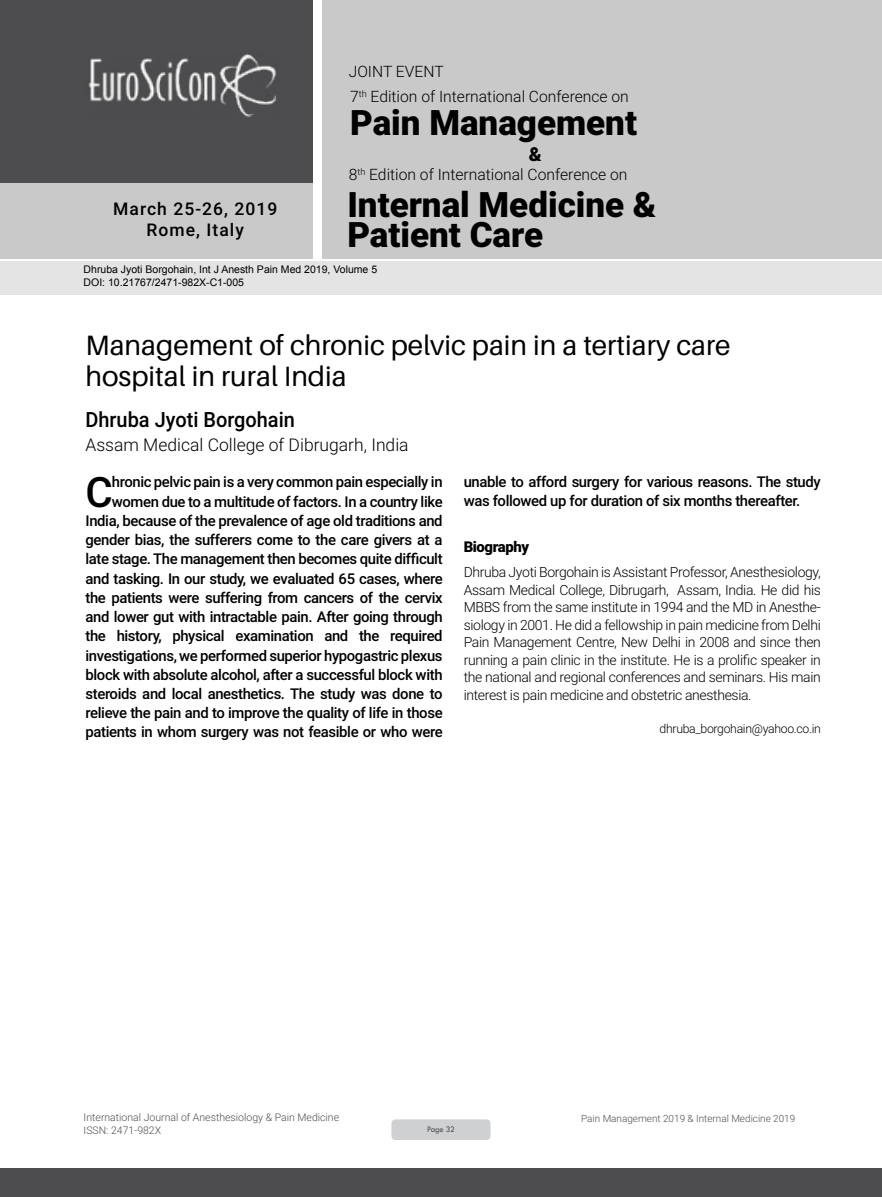
<style>
.page{position:relative;width:882px;height:1197px;background:#fff}
.page>*{position:absolute;margin:0;border:0;box-sizing:border-box;transform-origin:0 0}
.t1{font:500 42px "Roboto";color:#000}
.t2{font:900 35px/30.1px "Roboto";color:#000}
.t3{font:28px/30.8px "Aileron";color:#000}
.t4{font:500 21px "Roboto";color:#000;scale:.95 1}
.t5{font:900 19.25px "Roboto";color:#000}
.t6{font:300 17.5px "Roboto";color:#000}
.t7{font:500 17.5px/21px "Roboto";letter-spacing:.06em;color:#000;text-align:center}
.t8{font:300 15.75px/25.2px "Roboto";color:#000}
.t9{font:500 14.88px/19.2px "Roboto";letter-spacing:-.025em;color:#000;text-align:right}
.t10{font:900 14.88px "Roboto";letter-spacing:-.025em;color:#000}
.t11{font:300 14px/17.5px "Roboto";letter-spacing:-.025em;color:#000;text-align:justify}
.t12{font:300 12.25px "Roboto";letter-spacing:-.025em;color:#000}
.t13{font:10.5px/12.6px "Arial";color:#000}
.t14{font:300 10.5px "Roboto";color:#4d4d4f}
.t15{font:300 9.97px "Roboto";color:#4d4d4f}
.t16{font:8.75px "Tw Cen";letter-spacing:-.02em;color:#4d4d4f;scale:.95 1}
</style>
<div class="page">
<div style="left:0;top:0;width:313px;height:183px;background:#4d4d4f"></div>
<div style="left:1px;top:183px;width:312px;height:76px;background:#c9c9ca"></div>
<div style="left:323px;top:0;width:559px;height:259px;background:#c9c9ca"></div>
<img style="left:88px;top:54px;width:188px;height:63px">
<div style="left:0;top:1169px;width:882px;height:28px;background:#4d4d4f"></div>
<div style="left:1px;top:261px;width:881px;height:33px;background:#e4e4e4"></div>
<div style="left:391px;top:1119px;width:100px;height:21px;background:#cfd0d2;border-radius:4px"></div>
<p class="t7" style="left:113px;top:198px;width:166px">March 25-26, 2019<br>Rome, Italy</p>
<p class="t8" style="left:349px;top:58px;width:282px">JOINT EVENT<br>7<sup>th</sup> Edition of International Conference on</p>
<h2 class="t2" style="left:350px;top:106px;width:288px">Pain Management</h2>
<p class="t8" style="left:349px;top:161px;width:280px">8<sup>th</sup> Edition of International Conference on</p>
<h2 class="t2" style="left:347px;top:188px;width:311px">Internal Medicine &amp;<br>Patient Care</h2>
<p class="t5" style="left:529px;top:140px;width:14px">&amp;</p>
<p class="t13" style="left:84px;top:263px;width:295px">Dhruba Jyoti Borgohain, Int J Anesth Pain Med 2019, Volume 5<br>DOI: 10.21767/2471-982X-C1-005</p>
<h3 class="t3" style="left:86px;top:331px;width:646px">Management of chronic pelvic pain in a tertiary care hospital in rural India</h3>
<h3 class="t4" style="left:86px;top:405px;width:222px">Dhruba Jyoti Borgohain</h3>
<p class="t6" style="left:86px;top:433px;width:325px">Assam Medical College of Dibrugarh, India</p>
<h1 class="t1" style="left:86px;top:462px;width:29px">C</h1>
<p class="t9" style="left:86px;top:472px;width:359px">hronic pelvic pain is a very common pain especially in women due to a multitude of factors. In a country like India, because of the prevalence of age old traditions and gender bias, the sufferers come to the care givers at a late stage. The management then becomes quite difficult and tasking. In our study, we evaluated 65 cases, where the patients were suffering from cancers of the cervix and lower gut with intractable pain. After going through the history, physical examination and the required investigations, we performed superior hypogastric plexus block with absolute alcohol, after a successful block with steroids and local anesthetics. The study was done to relieve the pain and to improve the quality of life in those patients in whom surgery was not feasible or who were</p>
<p class="t9" style="left:464px;top:472px;width:359px;text-align:left">unable to afford surgery for various reasons. The study was followed up for duration of six months thereafter.</p>
<p class="t10" style="left:464px;top:537px;width:67px">Biography</p>
<p class="t11" style="left:464px;top:563px;width:359px">Dhruba Jyoti Borgohain is Assistant Professor, Anesthesiology, Assam Medical College, Dibrugarh, Assam, India. He did his MBBS from the same institute in 1994 and the MD in Anesthe&shy;siology in 2001. He did a fellowship in pain medicine from Delhi Pain Management Centre, New Delhi in 2008 and since then running a pain clinic in the institute. He is a prolific speaker in the national and regional conferences and seminars. His main interest is pain medicine and obstetric anesthesia.</p>
<p class="t12" style="left:660px;top:720px;width:163px">dhruba_borgohain@yahoo.co.in</p>
<p class="t14" style="left:84px;top:1110px;width:257px">International Journal of Anesthesiology &amp; Pain Medicine</p>
<p class="t15" style="left:581px;top:1111px;width:216px">Pain Management 2019 &amp; Internal Medicine 2019</p>
<p class="t14" style="left:84px;top:1123px;width:79px">ISSN: 2471-982X</p>
<p class="t16" style="left:427px;top:1124px;width:31px">Page 32</p>
</div>
